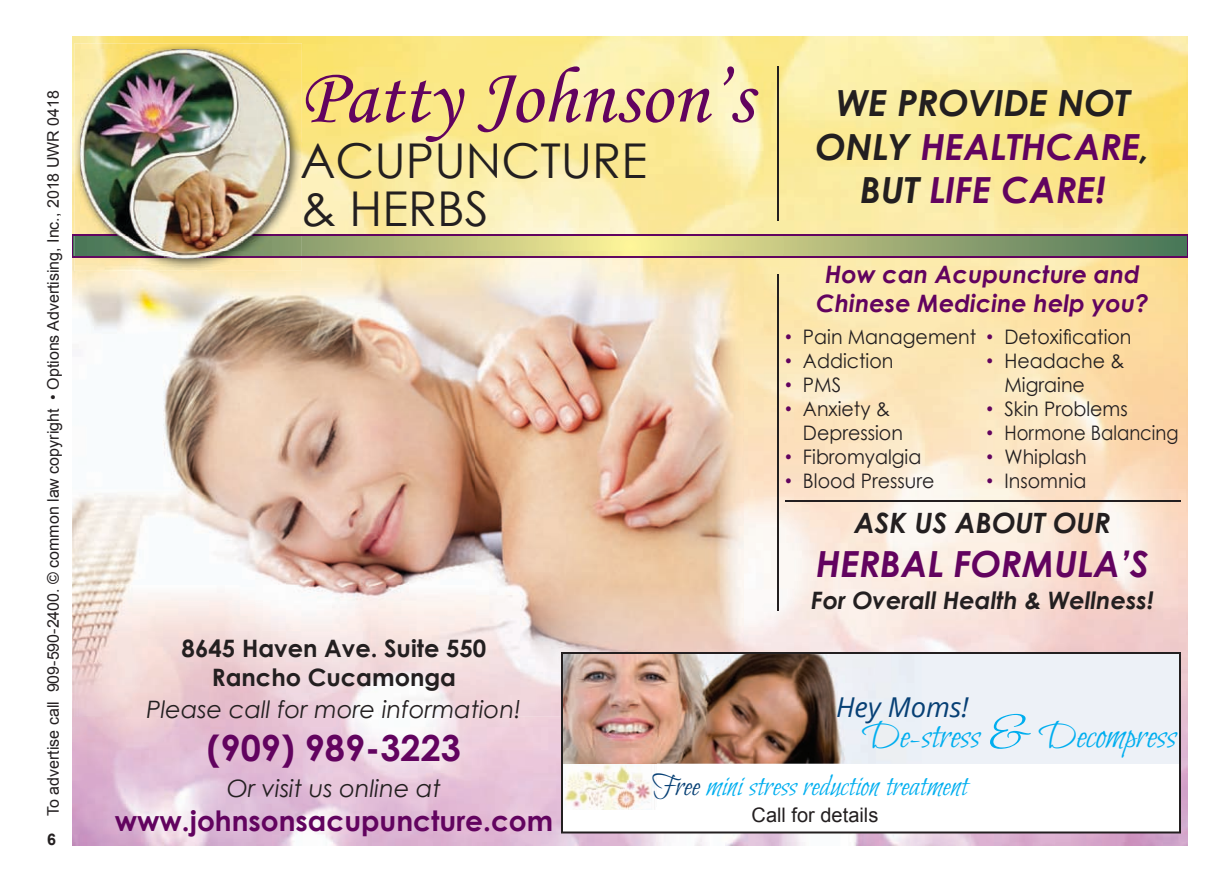
<style>
.page{position:relative;width:1224px;height:882px;background:#fff}
.page>*{position:absolute;margin:0;border:0;box-sizing:border-box;transform-origin:0 0}
.t1{font:80px "Monotype Corsiva";color:#62035f}
.t2{font:48px/48px "Century Gothic";color:#231f20}
.t3{font:39px "Bilbo Swash Caps";color:#00aeef}
.t4{font:italic 700 36px/43.2px "Century Gothic";color:#231f20;text-align:center}
.t5{font:italic 700 36px "Century Gothic";color:#62035f}
.t6{font:700 36px "Century Gothic";color:#62035f}
.t7{font:31.6px "Bilbo Swash Caps";color:#00aeef}
.t8{font:700 28px "Century Gothic";color:#62035f}
.t9{font:italic 700 28px "Century Gothic";color:#231f20}
.t10{font:italic 27.4px "Open Sans";color:#074075}
.t11{font:italic 24px "Century Gothic";color:#231f20}
.t12{font:italic 700 24px/28.8px "Century Gothic";color:#62035f;text-align:center}
.t13{font:700 24px/28.8px "Century Gothic";color:#231f20;text-align:center}
.t14{font:italic 700 24px "Century Gothic";color:#231f20}
.t15{font:20px/24px "Century Gothic";color:#231f20;scale:.95 1}
.t16{font:20px "Century Gothic";color:#231f20;scale:.9 1}
.t17{font:20px "Arial";color:#231f20}
.t18{font:16px "Arial";color:#231f20}
.t19{font:700 16px "Arial";color:#231f20}
.s1{color:#62035f}
.s2{font-family:"Arial";color:#62035f}
.s3{font-size:52.6px}
.s4{color:#074075}
</style>
<div class="page">
<img style="left:72px;top:36px;width:1116px;height:810px">
<svg style="left:72px;top:234px;width:1116px;height:24px;background:#9d9974"></svg>
<img style="left:72px;top:251px;width:672px;height:465px">
<hr style="left:777px;top:66px;width:2px;height:155px;background:#231f20">
<hr style="left:777px;top:274px;width:2px;height:337px;background:#231f20">
<img style="left:74px;top:43px;width:228px;height:228px">
<img style="left:301px;top:142px;width:1px;height:36px">
<img style="left:80px;top:49px;width:210px;height:210px">
<hr style="left:785px;top:500px;width:396px;height:2px;background:#231f20">
<div style="left:562px;top:653px;width:618px;height:179px;background:#fff"></div>
<div style="left:562px;top:652px;width:619px;height:112px;background:#edf1f7"></div>
<img style="left:564px;top:655px;width:281px;height:109px">
<img style="left:564px;top:764px;width:91px;height:46px">
<img style="left:564px;top:749px;width:93px;height:15px">
<div style="left:561px;top:652px;width:620px;height:182px;border:2px solid #231f20"></div>
<p class="t18" style="left:43px;top:816px;width:728px;rotate:-90deg">To advertise call 909-590-2400. © common law copyright • Options Advertising, Inc., 2018 UWR 0418</p>
<p class="t19" style="left:47px;top:829px;width:10px">6</p>
<h1 class="t1" style="left:300px;top:49px;width:454px">Patty Johnson’s</h1>
<h2 class="t2" style="left:300px;top:136px;width:349px">ACUPUNCTURE &amp; HERBS</h2>
<h3 class="t4" style="left:816px;top:81px;width:336px">WE PROVIDE NOT<br>ONLY <span class="s1">HEALTHCARE</span>,<br>BUT <span class="s1">LIFE CARE!</span></h3>
<p class="t12" style="left:816px;top:259px;width:334px">How can Acupuncture and<br>Chinese Medicine help you?</p>
<p class="t15" style="left:785px;top:324px;width:203px"><span class="s2">•</span> Pain Management</p>
<p class="t15" style="left:785px;top:348px;width:116px"><span class="s2">•</span> Addiction</p>
<p class="t15" style="left:785px;top:372px;width:61px"><span class="s2">•</span> PMS</p>
<p class="t15" style="left:803px;top:396px;width:107px;text-indent:-18px"><span class="s2">•</span> Anxiety &amp;<br>Depression</p>
<p class="t15" style="left:785px;top:444px;width:145px"><span class="s2">•</span> Fibromyalgia</p>
<p class="t15" style="left:785px;top:468px;width:159px"><span class="s2">•</span> Blood Pressure</p>
<p class="t15" style="left:986px;top:324px;width:154px"><span class="s2">•</span> Detoxification</p>
<p class="t15" style="left:1004px;top:348px;width:128px;text-indent:-18px"><span class="s2">•</span> Headache &amp;<br>Migraine</p>
<p class="t15" style="left:986px;top:396px;width:150px"><span class="s2">•</span> Skin Problems</p>
<p class="t16" style="left:986px;top:421px;width:215px"><span class="s2">•</span> Hormone Balancing</p>
<p class="t15" style="left:986px;top:444px;width:107px"><span class="s2">•</span> Whiplash</p>
<p class="t15" style="left:986px;top:468px;width:107px"><span class="s2">•</span> Insomnia</p>
<h3 class="t9" style="left:854px;top:505px;width:258px">ASK US ABOUT OUR</h3>
<h3 class="t5" style="left:816px;top:540px;width:334px">HERBAL FORMULA’S</h3>
<p class="t14" style="left:811px;top:584px;width:344px">For Overall Health &amp; Wellness!</p>
<p class="t13" style="left:182px;top:633px;width:306px">8645 Haven Ave. Suite 550<br>Rancho Cucamonga</p>
<p class="t11" style="left:147px;top:694px;width:376px">Please call for more information!</p>
<h3 class="t6" style="left:207px;top:725px;width:256px">(909) 989-3223</h3>
<p class="t11" style="left:227px;top:774px;width:215px">Or visit us online at</p>
<h3 class="t8" style="left:115px;top:803px;width:440px">www.johnsonsacupuncture.com</h3>
<h3 class="t10" style="left:836px;top:688px;width:134px">Hey Moms!</h3>
<h3 class="t3" style="left:864px;top:714px;width:314px">De-stress <span class="s3">&amp;</span> Decompress</h3>
<h3 class="t7" style="left:652px;top:768px;width:317px"><span class="s4">Free</span> mini stress reduction treatment</h3>
<p class="t17" style="left:752px;top:801px;width:128px">Call for details</p>
</div>
